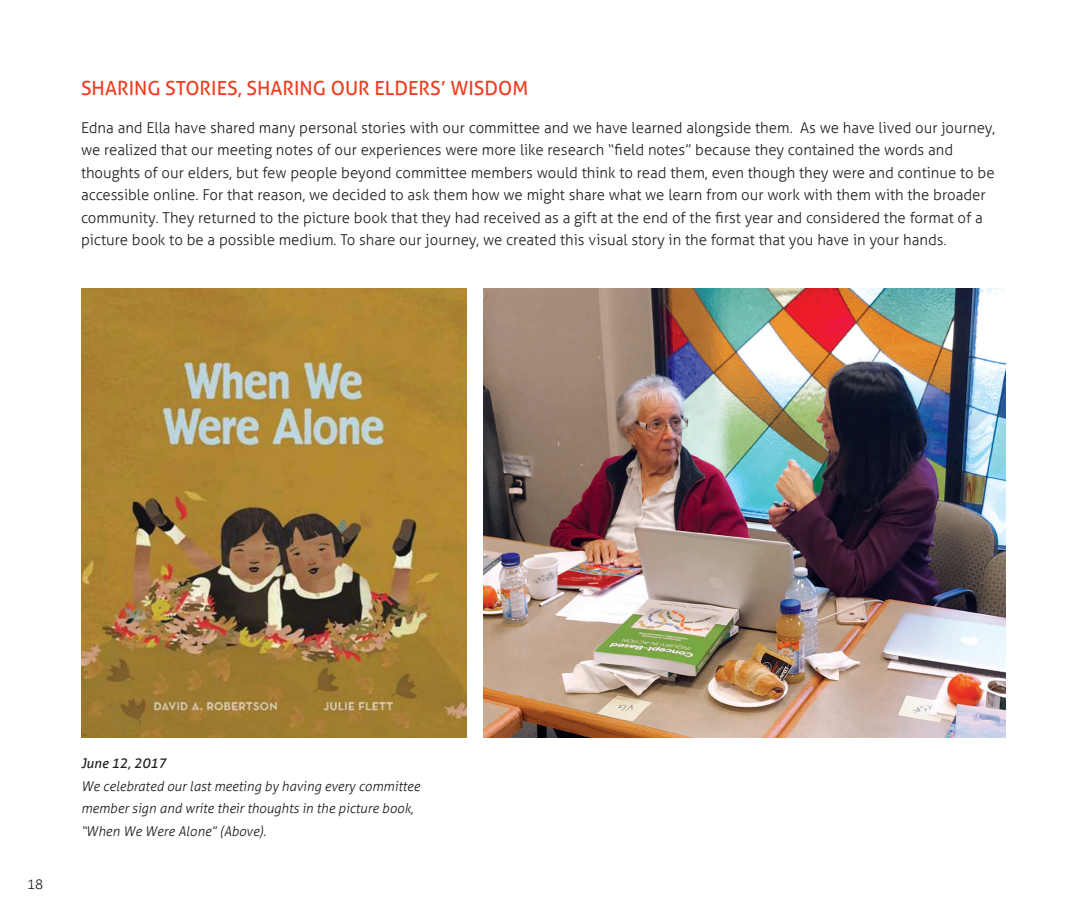
<style>
.page{position:relative;width:1080px;height:918px;background:#fff}
.page>*{position:absolute;margin:0;border:0;box-sizing:border-box;transform-origin:0 0}
.t1{font:19.5px "Aller";color:#ef3e22}
.t2{font:300 15px/22.5px "Aller";color:#231f20}
.t3{font:italic 300 13.5px/22.5px "Aller";color:#231f20}
.t4{font:italic 13.5px "Aller";color:#231f20}
.t5{font:300 13.5px "Aller";color:#231f20}
</style>
<div class="page">
<img style="left:484px;top:289px;width:522px;height:449px">
<img style="left:81px;top:289px;width:385px;height:449px">
<h1 class="t1" style="left:81px;top:77px;width:449px">SHARING STORIES, SHARING OUR ELDERS’ WISDOM</h1>
<p class="t2" style="left:81px;top:116px;width:916px">Edna and Ella have shared many personal stories with our committee and we have learned alongside them. As we have lived our journey, we realized that our meeting notes of our experiences were more like research “field notes” because they contained the words and thoughts of our elders, but few people beyond committee members would think to read them, even though they were and continue to be accessible online. For that reason, we decided to ask them how we might share what we learn from our work with them with the broader community. They returned to the picture book that they had received as a gift at the end of the first year and considered the format of a picture book to be a possible medium. To share our journey, we created this visual story in the format that you have in your hands.</p>
<p class="t5" style="left:27px;top:876px;width:18px">18</p>
<p class="t4" style="left:81px;top:755px;width:87px">June 12, 2017</p>
<p class="t3" style="left:81px;top:775px;width:341px">We celebrated our last meeting by having every committee member sign and write their thoughts in the picture book, “When We Were Alone” (Above).</p>
</div>
